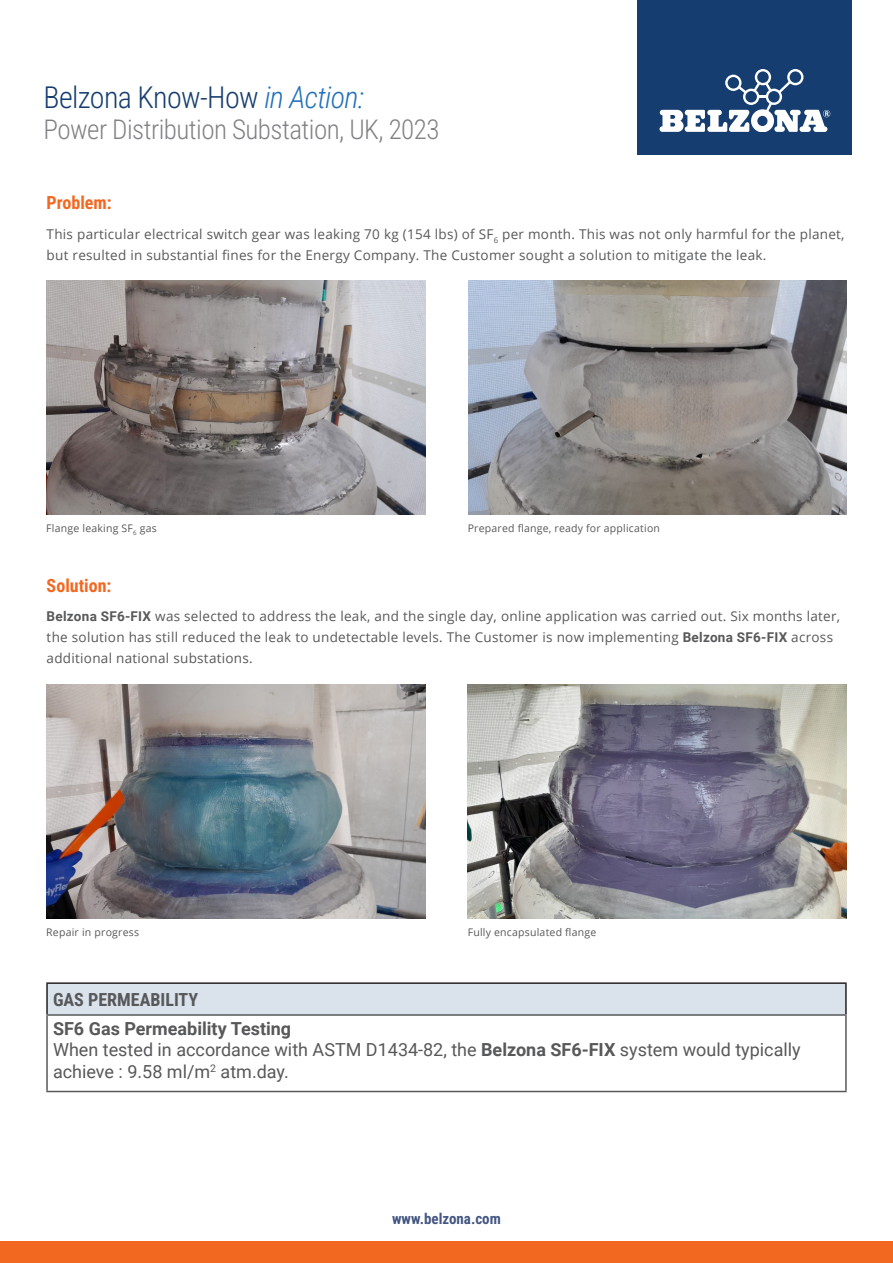
<style>
.page{position:relative;width:893px;height:1263px;background:#fff}
.page>*{position:absolute;margin:0;border:0;box-sizing:border-box;transform-origin:0 0}
.Main_Sub-title{font:300 30px "Roboto Condensed";letter-spacing:-.02em;color:#163d6f}
.Main_Sub_-_Title__Grey{font:300 27px "Roboto Condensed";letter-spacing:-.02em;color:#808285}
.t1{font:18px/21.6px "Roboto";color:#57585a}
.t2{font:700 18px "Roboto";color:#57585a}
.Sub_title_-_orange{font:700 18px "Roboto Condensed";color:#f36821}
.t3{font:700 18px "Roboto Condensed";color:#57585a}
.web_address{font:700 15px "Roboto Condensed";color:#435681}
.Body_Text{font:13.5px/21px "Open Sans";letter-spacing:.02em;color:#57585a}
.Image_Captions{font:10.5px "Open Sans";letter-spacing:.02em;color:#57585a}
.s1{font-style:italic;color:#2370b9}
.s2{font-family:"Roboto";font-weight:700}
.s3{font-weight:700}
</style>
<div class="page">
<div style="left:0;top:1242px;width:893px;height:21px;background:#f36821"></div>
<div style="left:638px;top:0;width:214px;height:154px;background:#163d6f"></div>
<svg style="left:659px;top:69px;width:171px;height:63px"></svg>
<img style="left:46px;top:281px;width:379px;height:234px">
<img style="left:46px;top:685px;width:379px;height:234px">
<img style="left:468px;top:281px;width:378px;height:234px">
<img style="left:468px;top:685px;width:379px;height:234px">
<div style="left:47px;top:983px;width:799px;height:32px;background:#dae2eb"></div>
<hr style="left:46px;top:982px;width:801px;height:2px;background:#231f20">
<hr style="left:46px;top:984px;width:2px;height:30px;background:#231f20">
<hr style="left:845px;top:984px;width:2px;height:30px;background:#231f20">
<hr style="left:46px;top:1014px;width:801px;height:2px;background:#57585a">
<hr style="left:46px;top:1016px;width:2px;height:75px;background:#57585a">
<hr style="left:845px;top:1016px;width:2px;height:75px;background:#57585a">
<hr style="left:46px;top:1091px;width:801px;height:1px;background:#57585a">
<p class="Main_Sub-title" style="left:44px;top:76px;width:322px">Belzona Know-How <span class="s1">in Action:</span></p>
<p class="Main_Sub_-_Title__Grey" style="left:44px;top:111px;width:397px">Power Distribution Substation, UK, 2023</p>
<p class="Sub_title_-_orange" style="left:47px;top:190px;width:67px">Problem:</p>
<p class="Body_Text" style="left:47px;top:223px;width:799px">This particular electrical switch gear was leaking 70 kg (154 lbs) of SF<sub>6</sub> per month. This was not only harmful for the planet, but resulted in substantial fines for the Energy Company. The Customer sought a solution to mitigate the leak.</p>
<p class="Image_Captions" style="left:46px;top:521px;width:112px">Flange leaking SF<sub>6</sub> gas</p>
<p class="Image_Captions" style="left:468px;top:521px;width:194px">Prepared flange, ready for application</p>
<p class="Sub_title_-_orange" style="left:47px;top:573px;width:66px">Solution:</p>
<p class="Body_Text" style="left:47px;top:606px;width:795px"><span class="s2">Belzona SF6-FIX</span> was selected to address the leak, and the single day, online application was carried out. Six months later, the solution has still reduced the leak to undetectable levels. The Customer is now implementing <span class="s2">Belzona SF6-FIX</span> across additional national substations.</p>
<p class="Image_Captions" style="left:46px;top:925px;width:94px">Repair in progress</p>
<p class="Image_Captions" style="left:468px;top:925px;width:130px">Fully encapsulated flange</p>
<p class="t3" style="left:53px;top:987px;width:147px">GAS PERMEABILITY</p>
<p class="t2" style="left:53px;top:1015px;width:240px">SF6 Gas Permeability Testing</p>
<p class="t1" style="left:53px;top:1038px;width:749px">When tested in accordance with ASTM D1434-82, the <span class="s3">Belzona SF6-FIX</span> system would typically achieve : 9.58 ml/m<sup>2</sup> atm.day.</p>
<p class="web_address" style="left:392px;top:1208px;width:110px">www.belzona.com</p>
</div>
